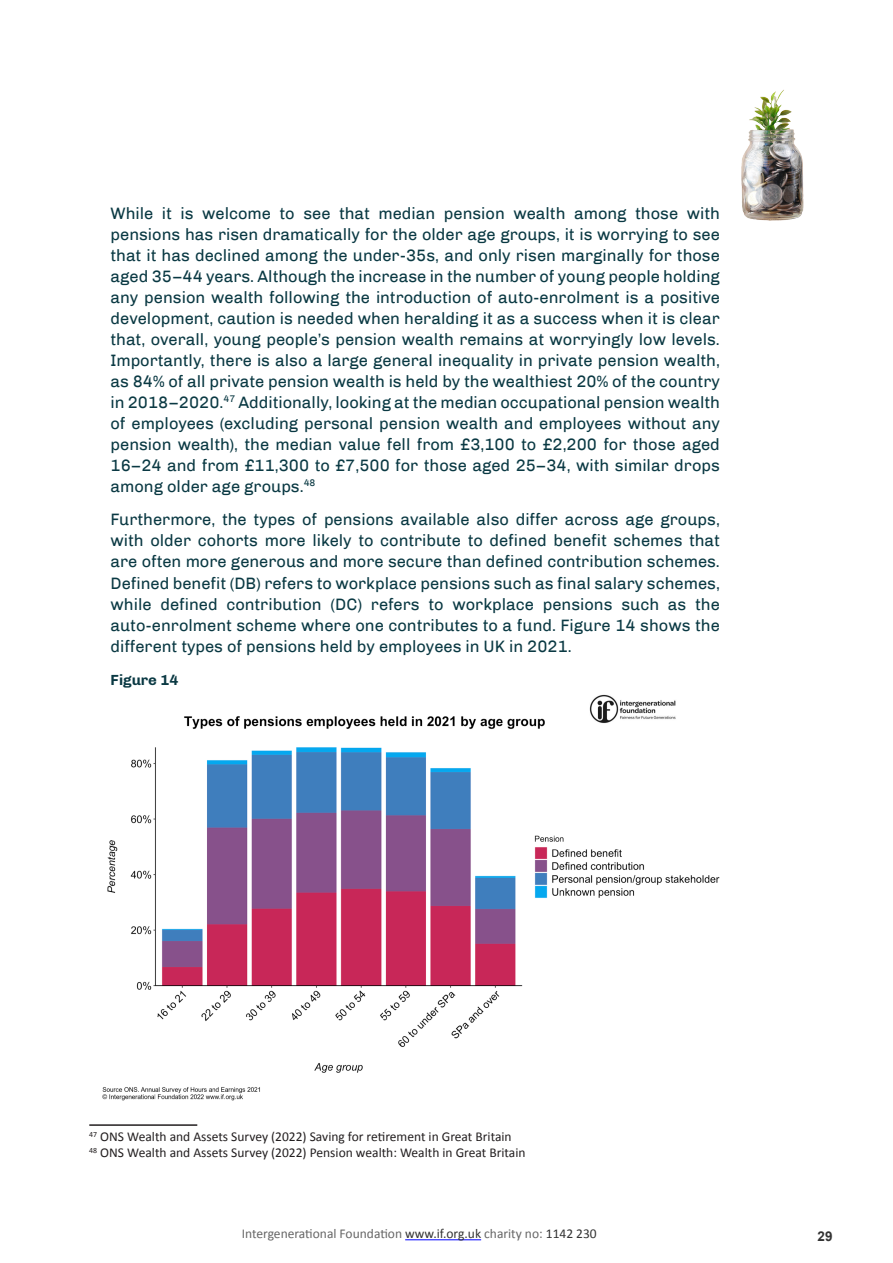
<style>
.page{position:relative;width:893px;height:1263px;background:#fff}
.page>*{position:absolute;margin:0;border:0;box-sizing:border-box;transform-origin:0 0}
.t1{font:16.5px/21px "Chivo";color:#0a3943;text-align:justify}
.t2{font:700 15px "Chivo";color:#0a3943}
.t3{font:13.5px "Calibri";color:#231f20}
.t4{font:13.5px "Calibri";color:#666}
.t5{font:700 13.5px "Arial";color:#333}
.s1{color:#333}
</style>
<div class="page">
<img style="left:741px;top:89px;width:63px;height:131px">
<hr style="left:89px;top:1124px;width:108px;height:2px;background:#231f20">
<img style="left:102px;top:694px;width:618px;height:407px">
<hr style="left:405px;top:1239px;width:76px;height:1px;background:#00f">
<p class="t1" style="left:111px;top:203px;width:611px">While it is welcome to see that median pension wealth among those with pensions has risen dramatically for the older age groups, it is worrying to see that it has declined among the under-35s, and only risen marginally for those aged 35–44 years. Although the increase in the number of young people holding any pension wealth following the introduction of auto-enrolment is a positive development, caution is needed when heralding it as a success when it is clear that, overall, young people’s pension wealth remains at worryingly low levels.<br>Importantly, there is also a large general inequality in private pension wealth, as 84% of all private pension wealth is held by the wealthiest 20% of the country in 2018–2020.<sup>47</sup> Additionally, looking at the median occupational pension wealth of employees (excluding personal pension wealth and employees without any pension wealth), the median value fell from £3,100 to £2,200 for those aged 16–24 and from £11,300 to £7,500 for those aged 25–34, with similar drops among older age groups.<sup>48</sup></p>
<p class="t1" style="left:111px;top:509px;width:611px">Furthermore, the types of pensions available also differ across age groups, with older cohorts more likely to contribute to defined benefit schemes that are often more generous and more secure than defined contribution schemes.<br>Defined benefit (DB) refers to workplace pensions such as final salary schemes, while defined contribution (DC) refers to workplace pensions such as the auto-enrolment scheme where one contributes to a fund. Figure 14 shows the different types of pensions held by employees in UK in 2021.</p>
<p class="t2" style="left:111px;top:671px;width:70px">Figure 14</p>
<p class="t3" style="left:89px;top:1128px;width:424px"><sup>47</sup> ONS Wealth and Assets Survey (2022) Saving for retirement in Great Britain</p>
<p class="t3" style="left:89px;top:1144px;width:438px"><sup>48</sup> ONS Wealth and Assets Survey (2022) Pension wealth: Wealth in Great Britain</p>
<p class="t4" style="left:242px;top:1225px;width:357px">Intergenerational Foundation <span class="s1">www.if.org.uk</span> charity no: <span class="s1">1142 230</span></p>
<p class="t5" style="left:818px;top:1228px;width:17px">29</p>
</div>
